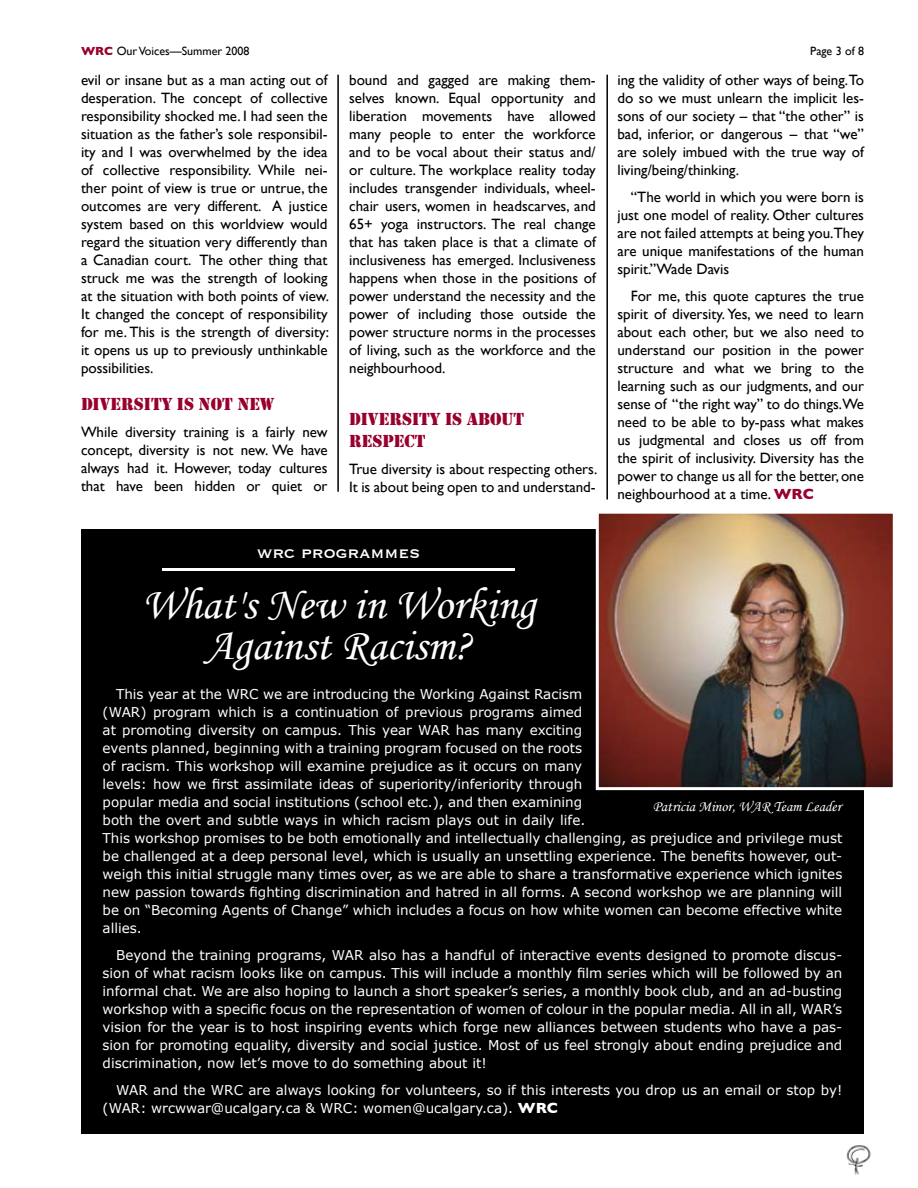
<style>
.page{position:relative;width:918px;height:1188px;background:#fff}
.page>*{position:absolute;margin:0;border:0;box-sizing:border-box;transform-origin:0 0}
.t1{font:45px/42px "Monotype Corsiva";color:#fff;text-align:center}
.t2{font:19.5px "Copperplate";color:#fff}
.t3{font:18px/21.6px "Stencil";color:#98002e}
.t4{font:15px/18px "Gill Sans";color:#000;text-align:justify}
.t5{font:15px "Monotype Corsiva";color:#fff}
.t6{font:13.5px/18px "Verdana";color:#fff}
.t7{font:12px "Gill Sans";color:#000}
.s1{font-weight:700;color:#98002e}
.s2{font-family:"Gill Sans";font-weight:700;font-size:15px}
</style>
<div class="page">
<img style="left:846px;top:1145px;width:25px;height:30px">
<div style="left:81px;top:530px;width:783px;height:604px;background:#000"></div>
<hr style="left:337px;top:75px;width:2px;height:417px;background:#000">
<img style="left:600px;top:515px;width:292px;height:271px">
<div style="left:596px;top:511px;width:300px;height:279px;border:3px solid #fff"></div>
<hr style="left:163px;top:568px;width:352px;height:2px;background:#fff">
<hr style="left:606px;top:75px;width:2px;height:425px;background:#000">
<p class="t7" style="left:81px;top:44px;width:170px"><span class="s1">WRC</span> Our Voices—Summer 2008</p>
<p class="t7" style="left:810px;top:44px;width:55px">Page 3 of 8</p>
<p class="t4" style="left:81px;top:71px;width:250px">evil or insane but as a man acting out of desperation. The concept of collective responsibility shocked me. I had seen the situation as the father’s sole responsibil&shy;ity and I was overwhelmed by the idea of collective responsibility. While nei&shy;ther point of view is true or untrue, the outcomes are very different. A justice system based on this worldview would regard the situation very differently than a Canadian court. The other thing that struck me was the strength of looking at the situation with both points of view.<br>It changed the concept of responsibility for me. This is the strength of diversity: it opens us up to previously unthinkable possibilities.</p>
<p class="t3" style="left:81px;top:393px;width:195px">DIVERSITY IS NOT NEW</p>
<p class="t4" style="left:81px;top:422px;width:248px">While diversity training is a fairly new concept, diversity is not new. We have always had it. However, today cultures that have been hidden or quiet or</p>
<p class="t4" style="left:349px;top:71px;width:248px">bound and gagged are making them&shy;selves known. Equal opportunity and liberation movements have allowed many people to enter the workforce and to be vocal about their status and/ or culture. The workplace reality today includes transgender individuals, wheel&shy;chair users, women in headscarves, and 65+ yoga instructors. The real change that has taken place is that a climate of inclusiveness has emerged. Inclusiveness happens when those in the positions of power understand the necessity and the power of including those outside the power structure norms in the processes of living, such as the workforce and the neighbourhood.</p>
<p class="t4" style="left:617px;top:71px;width:248px">ing the validity of other ways of being.To do so we must unlearn the implicit les&shy;sons of our society – that “the other” is bad, inferior, or dangerous – that “we” are solely imbued with the true way of living/being/thinking.</p>
<p class="t4" style="left:617px;top:188px;width:248px;text-indent:14px">“The world in which you were born is just one model of reality. Other cultures are not failed attempts at being you.They are unique manifestations of the human spirit.”Wade Davis</p>
<p class="t4" style="left:617px;top:287px;width:248px;text-indent:14px">For me, this quote captures the true spirit of diversity. Yes, we need to learn about each other, but we also need to understand our position in the power structure and what we bring to the learning such as our judgments, and our sense of “the right way” to do things.We need to be able to by-pass what makes us judgmental and closes us off from the spirit of inclusivity. Diversity has the power to change us all for the better, one neighbourhood at a time. <span class="s1">WRC</span></p>
<p class="t3" style="left:349px;top:409px;width:177px">DIVERSITY IS ABOUT<br>RES</p>
<p class="t3" style="left:382px;top:430px;width:23px">PECT</p>
<p class="t4" style="left:349px;top:459px;width:250px">True diversity is about respecting others.<br>It is about being open to and understand-</p>
<h2 class="t2" style="left:257px;top:540px;width:165px">wrc programmes</h2>
<h1 class="t1" style="left:142px;top:583px;width:395px">What's New in Working<br>Against Racism?</h1>
<p class="t6" style="left:103px;top:685px;width:741px;text-indent:14px">This year at the WRC we are introducing the Working Against Racism<br>(WAR) program which is a continuation of previous programs aimed<br>at promoting diversity on campus. This year WAR has many exciting<br>events planned, beginning with a training program focused on the roots<br>of racism. This workshop will examine prejudice as it occurs on many<br>levels: how we first assimilate ideas of superiority/inferiority through<br>popular media and social institutions (school etc.), and then examining<br>both the overt and subtle ways in which racism plays out in daily life.<br>This workshop promises to be both emotionally and intellectually challenging, as prejudice and privilege must be challenged at a deep personal level, which is usually an unsettling experience. The benefits however, out&shy;weigh this initial struggle many times over, as we are able to share a transformative experience which ignites new passion towards fighting discrimination and hatred in all forms. A second workshop we are planning will be on “Becoming Agents of Change” which includes a focus on how white women can become effective white allies.</p>
<p class="t6" style="left:103px;top:946px;width:741px;text-align:justify;text-indent:14px">Beyond the training programs, WAR also has a handful of interactive events designed to promote discus&shy;sion of what racism looks like on campus. This will include a monthly film series which will be followed by an informal chat. We are also hoping to launch a short speaker’s series, a monthly book club, and an ad-busting workshop with a specific focus on the representation of women of colour in the popular media. All in all, WAR’s vision for the year is to host inspiring events which forge new alliances between students who have a pas&shy;sion for promoting equality, diversity and social justice. Most of us feel strongly about ending prejudice and discrimination, now let’s move to do something about it!</p>
<p class="t6" style="left:103px;top:1081px;width:741px;text-indent:14px">WAR and the WRC are always looking for volunteers, so if this interests you drop us an email or stop by! (WAR: wrcwwar@ucalgary.ca &amp; WRC: women@ucalgary.ca). <span class="s2">WRC</span></p>
<p class="t5" style="left:653px;top:797px;width:190px">Patricia Minor, WAR Team Leader</p>
</div>
